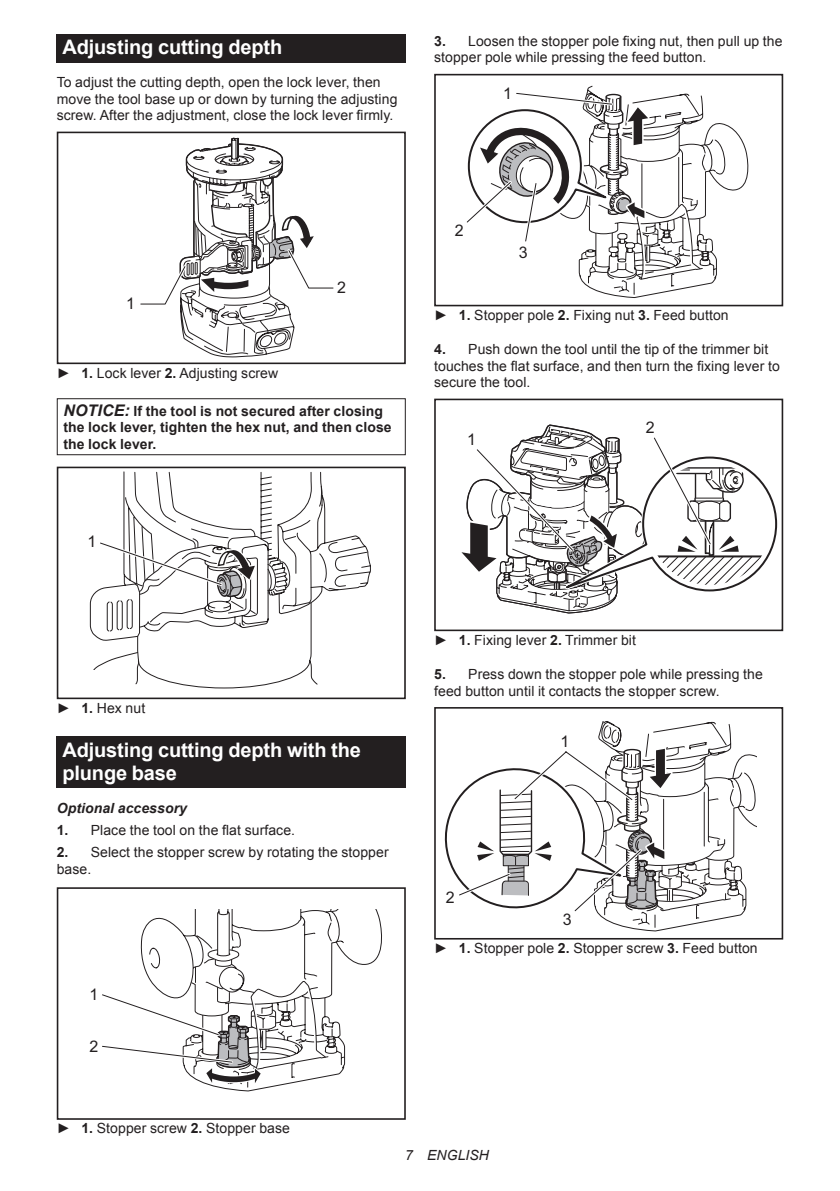
<style>
.page{position:relative;width:840px;height:1191px;background:#fff}
.page>*{position:absolute;margin:0;border:0;box-sizing:border-box;transform-origin:0 0}
.t1{font:700 20px/23.4px "Arial";letter-spacing:-.01em;color:#fff}
.t2{font:16px "Arial";color:#231f20}
.t3{font:14px/16.4px "Arial";letter-spacing:.005em;color:#231f20}
.t4{font:700 14px/16.4px "Arial";letter-spacing:.005em;color:#231f20}
.t5{font:italic 700 14px "Arial";letter-spacing:.005em;color:#231f20}
.t6{font:italic 14px "Arial";letter-spacing:.005em;color:#231f20}
.s1{font-weight:700}
.s2{font-style:italic;font-size:16px}
</style>
<div class="page">
<div style="left:57px;top:34px;width:348px;height:29px;background:#231f20"></div>
<div style="left:57px;top:132px;width:348px;height:232px;border:2px solid #231f20"></div>
<svg style="left:140px;top:138px;width:194px;height:220px"></svg>
<div style="left:57px;top:398px;width:348px;height:57px;border:1px solid #231f20"></div>
<svg style="left:90px;top:535px;width:281px;height:96px"></svg>
<div style="left:57px;top:466px;width:348px;height:233px;border:2px solid #231f20"></div>
<svg style="left:91px;top:471px;width:236px;height:217px"></svg>
<div style="left:57px;top:736px;width:348px;height:52px;background:#231f20"></div>
<div style="left:57px;top:887px;width:348px;height:232px;border:2px solid #231f20"></div>
<svg style="left:102px;top:909px;width:280px;height:182px"></svg>
<div style="left:434px;top:74px;width:348px;height:232px;border:2px solid #231f20"></div>
<svg style="left:466px;top:85px;width:283px;height:213px"></svg>
<div style="left:434px;top:398px;width:348px;height:233px;border:2px solid #231f20"></div>
<svg style="left:461px;top:424px;width:317px;height:189px"></svg>
<div style="left:434px;top:707px;width:348px;height:232px;border:2px solid #231f20"></div>
<svg style="left:438px;top:722px;width:318px;height:217px"></svg>
<h1 class="t1" style="left:62px;top:36px;width:221px">Adjusting cutting depth</h1>
<p class="t3" style="left:57px;top:74px;width:342px">To adjust the cutting depth, open the lock lever, then move the tool base up or down by turning the adjusting screw. After the adjustment, close the lock lever firmly.</p>
<p class="t3" style="left:434px;top:33px;width:350px"><span class="s1">3.</span> Loosen the stopper pole fixing nut, then pull up the stopper pole while pressing the feed button.</p>
<p class="t2" style="left:503px;top:83px;width:10px">1</p>
<p class="t2" style="left:126px;top:293px;width:10px">1</p>
<p class="t2" style="left:337px;top:277px;width:10px">2</p>
<p class="t3" style="left:57px;top:365px;width:223px">► <span class="s1">1.</span> Lock lever <span class="s1">2.</span> Adjusting screw</p>
<p class="t4" style="left:63px;top:403px;width:329px"><span class="s2">NOTICE:</span> If the tool is not secured after closing the lock lever, tighten the hex nut, and then close the lock lever.</p>
<p class="t2" style="left:87px;top:531px;width:10px">1</p>
<p class="t2" style="left:454px;top:220px;width:10px">2</p>
<p class="t2" style="left:518px;top:242px;width:10px">3</p>
<p class="t3" style="left:434px;top:307px;width:296px">► <span class="s1">1.</span> Stopper pole <span class="s1">2.</span> Fixing nut <span class="s1">3.</span> Feed button</p>
<p class="t3" style="left:434px;top:341px;width:347px"><span class="s1">4.</span> Push down the tool until the tip of the trimmer bit touches the flat surface, and then turn the fixing lever to secure the tool.</p>
<p class="t2" style="left:467px;top:429px;width:10px">1</p>
<p class="t2" style="left:645px;top:416px;width:10px">2</p>
<p class="t3" style="left:57px;top:699px;width:90px">► <span class="s1">1.</span> Hex nut</p>
<h1 class="t1" style="left:62px;top:738px;width:300px">Adjusting cutting depth with the plunge base</h1>
<p class="t5" style="left:57px;top:799px;width:132px">Optional accessory</p>
<p class="t3" style="left:57px;top:822px;width:240px"><span class="s1">1.</span> Place the tool on the flat surface.</p>
<p class="t3" style="left:57px;top:844px;width:333px"><span class="s1">2.</span> Select the stopper screw by rotating the stopper base.</p>
<p class="t2" style="left:89px;top:983px;width:10px">1</p>
<p class="t2" style="left:89px;top:1035px;width:10px">2</p>
<p class="t3" style="left:434px;top:631px;width:203px">► <span class="s1">1.</span> Fixing lever <span class="s1">2.</span> Trimmer bit</p>
<p class="t3" style="left:434px;top:666px;width:330px"><span class="s1">5.</span> Press down the stopper pole while pressing the feed button until it contacts the stopper screw.</p>
<p class="t2" style="left:445px;top:887px;width:10px">2</p>
<p class="t2" style="left:560px;top:731px;width:10px">1</p>
<p class="t2" style="left:562px;top:909px;width:10px">3</p>
<p class="t3" style="left:434px;top:940px;width:325px">► <span class="s1">1.</span> Stopper pole <span class="s1">2.</span> Stopper screw <span class="s1">3.</span> Feed button</p>
<p class="t3" style="left:57px;top:1120px;width:234px">► <span class="s1">1.</span> Stopper screw <span class="s1">2.</span> Stopper base</p>
<p class="t6" style="left:405px;top:1146px;width:85px">7 ENGLISH</p>
</div>
